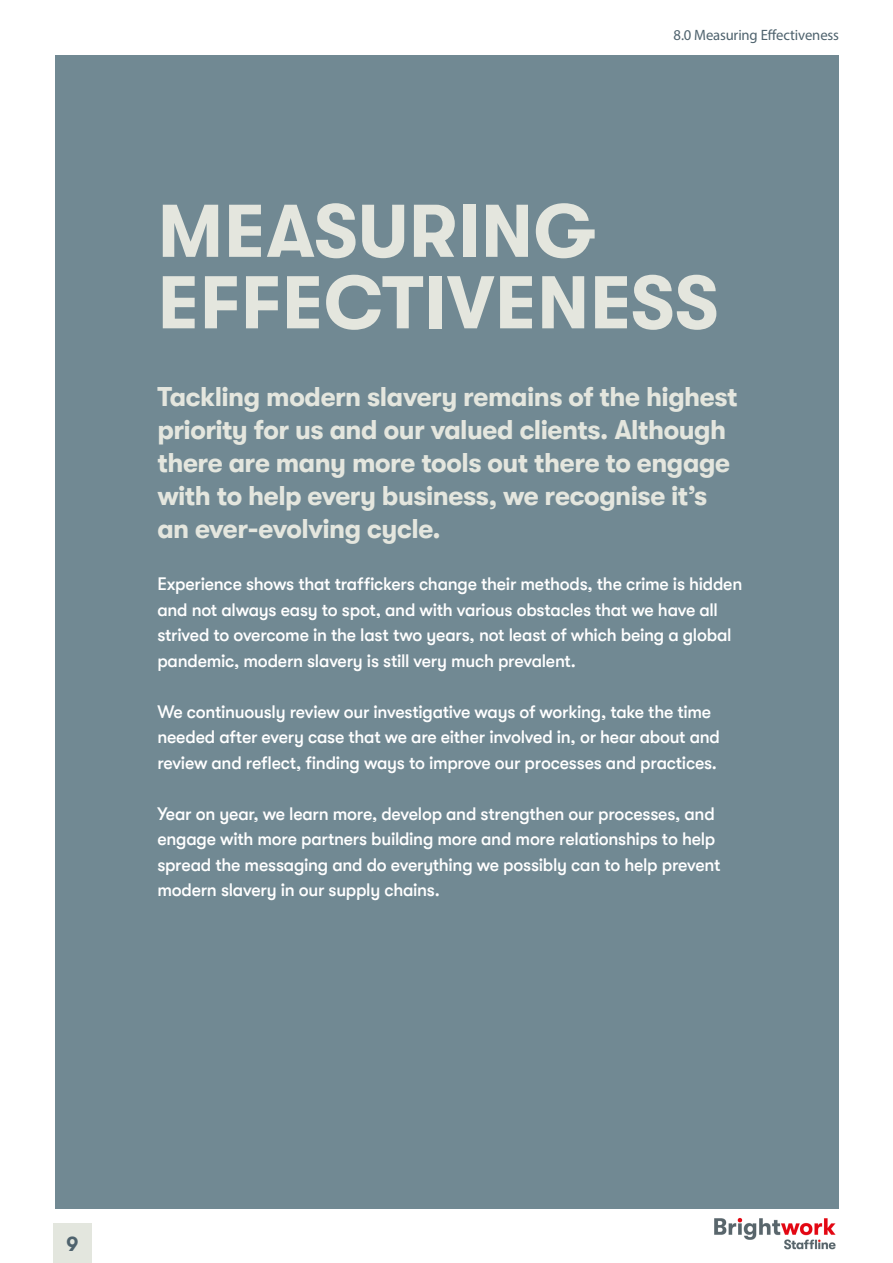
<style>
.page{position:relative;width:893px;height:1263px;background:#fff}
.page>*{position:absolute;margin:0;border:0;box-sizing:border-box;transform-origin:0 0}
.t1{font:700 74.4px "GT Walsheim Pro";letter-spacing:.01em;color:#e4e6de}
.t2{font:700 27px/33px "GT Walsheim Pro";letter-spacing:-.015em;color:#e4e6de}
.t3{font:700 20.1px "GT Walsheim Pro";color:#4f636e}
.t4{font:500 18px/25.5px "GT Walsheim Pro";letter-spacing:-.015em;color:#fff}
.t5{font:15px "Myriad Pro";letter-spacing:-.01em;color:#4f636e}
</style>
<div class="page">
<div style="left:53px;top:1223px;width:39px;height:40px;background:#e3e6de"></div>
<div style="left:55px;top:55px;width:784px;height:1154px;background:#718993"></div>
<img style="left:714px;top:1218px;width:122px;height:32px">
<p class="t5" style="left:673px;top:26px;width:167px">8.0 Measuring Effectiveness</p>
<p class="t1" style="left:158px;top:189px;width:440px">MEASURING</p>
<p class="t1" style="left:158px;top:261px;width:562px">EFFECTIVENESS</p>
<p class="t2" style="left:157px;top:380px;width:582px">Tackling modern slavery remains of the highest priority for us and our valued clients. Although there are many more tools out there to engage with to help every business, we recognise it’s an ever-evolving cycle.</p>
<p class="t4" style="left:157px;top:571px;width:586px">Experience shows that traffickers change their methods, the crime is hidden and not always easy to spot, and with various obstacles that we have all strived to overcome in the last two years, not least of which being a global pandemic, modern slavery is still very much prevalent.</p>
<p class="t4" style="left:157px;top:699px;width:564px">We continuously review our investigative ways of working, take the time needed after every case that we are either involved in, or hear about and review and reflect, finding ways to improve our processes and practices.</p>
<p class="t4" style="left:157px;top:801px;width:565px">Year on year, we learn more, develop and strengthen our processes, and engage with more partners building more and more relationships to help spread the messaging and do everything we possibly can to help prevent modern slavery in our supply chains.</p>
<p class="t3" style="left:67px;top:1232px;width:13px">9</p>
</div>
